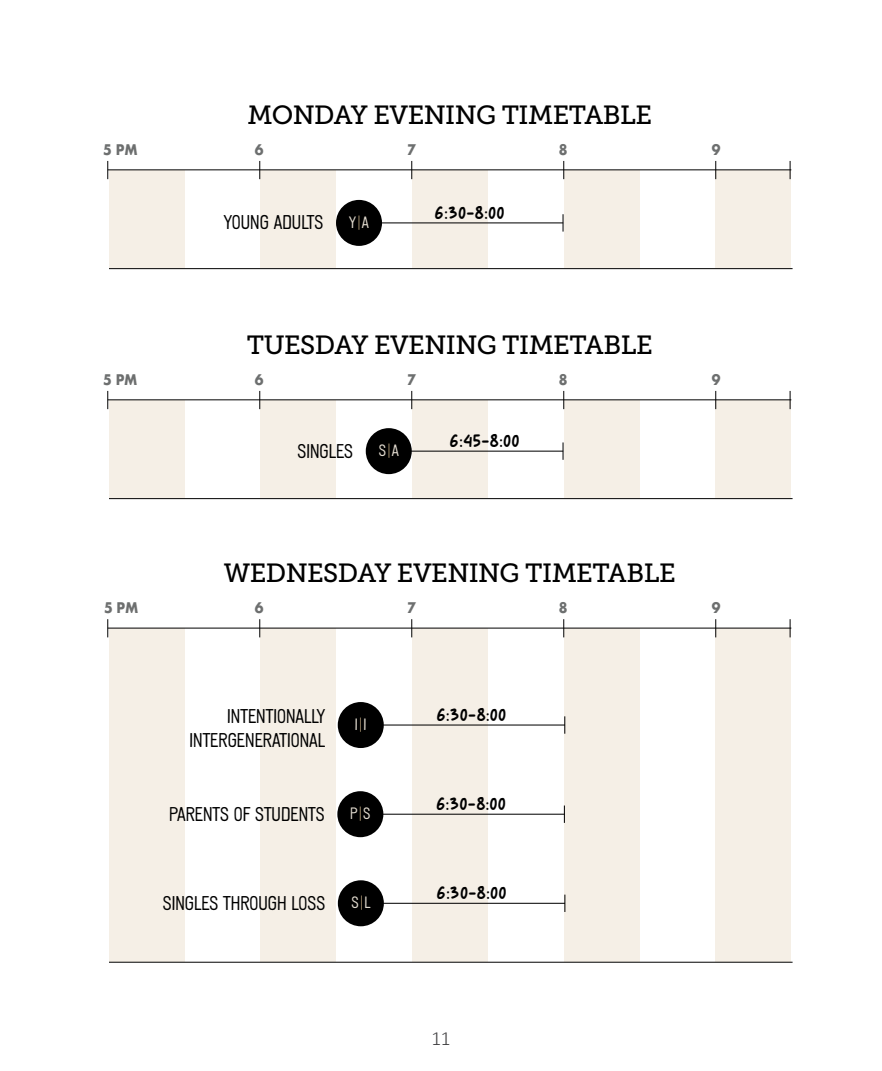
<style>
.page{position:relative;width:882px;height:1071px;background:#fff}
.page>*{position:absolute;margin:0;border:0;box-sizing:border-box;transform-origin:0 0}
.t1{font:26.25px "Museo Slab 500";letter-spacing:-.02em;color:#000}
.t2{font:300 20.12px "Calibri";color:#414042;scale:.95 1}
.t3{font:300 19.95px/24px "BN Canteen";color:#000;text-align:right}
.t4{font:19.95px "Ayamikan";letter-spacing:.05em;color:#000;scale:.9 1}
.t5{font:300 16.45px "BN Canteen";color:#e1dace}
.t6{font:700 14.35px "Futura";color:#6d6f6f;scale:.9 1}
.s1{font-family:"Calibri";font-size:16.28px;color:#ceb489}
</style>
<div class="page">
<div style="left:109px;top:170px;width:75px;height:98px;background:#f5efe6"></div>
<div style="left:261px;top:170px;width:75px;height:98px;background:#f5efe6"></div>
<div style="left:412px;top:170px;width:75px;height:98px;background:#f5efe6"></div>
<div style="left:565px;top:170px;width:75px;height:98px;background:#f5efe6"></div>
<div style="left:715px;top:170px;width:76px;height:98px;background:#f5efe6"></div>
<hr style="left:108px;top:169px;width:683px;height:1px;background:#000">
<svg style="left:107px;top:161px;width:1px;height:18px"></svg>
<svg style="left:411px;top:161px;width:1px;height:18px"></svg>
<svg style="left:259px;top:161px;width:1px;height:18px"></svg>
<svg style="left:790px;top:161px;width:1px;height:18px"></svg>
<svg style="left:563px;top:161px;width:1px;height:18px"></svg>
<svg style="left:715px;top:161px;width:1px;height:18px"></svg>
<hr style="left:337px;top:222px;width:226px;height:1px;background:#000">
<svg style="left:563px;top:214px;width:1px;height:18px"></svg>
<div style="left:336px;top:200px;width:46px;height:46px;background:#000;border-radius:50%"></div>
<hr style="left:109px;top:268px;width:684px;height:1px;background:#000">
<div style="left:109px;top:400px;width:75px;height:98px;background:#f5efe6"></div>
<div style="left:261px;top:400px;width:75px;height:98px;background:#f5efe6"></div>
<div style="left:412px;top:400px;width:75px;height:98px;background:#f5efe6"></div>
<div style="left:565px;top:400px;width:75px;height:98px;background:#f5efe6"></div>
<div style="left:715px;top:400px;width:76px;height:98px;background:#f5efe6"></div>
<hr style="left:108px;top:399px;width:683px;height:1px;background:#000">
<svg style="left:107px;top:391px;width:1px;height:18px"></svg>
<svg style="left:411px;top:391px;width:1px;height:18px"></svg>
<svg style="left:259px;top:391px;width:1px;height:18px"></svg>
<svg style="left:790px;top:391px;width:1px;height:18px"></svg>
<svg style="left:563px;top:391px;width:1px;height:18px"></svg>
<svg style="left:715px;top:391px;width:1px;height:18px"></svg>
<hr style="left:367px;top:451px;width:196px;height:1px;background:#000">
<svg style="left:563px;top:442px;width:1px;height:18px"></svg>
<div style="left:366px;top:428px;width:46px;height:46px;background:#000;border-radius:50%"></div>
<hr style="left:109px;top:498px;width:684px;height:1px;background:#000">
<div style="left:109px;top:629px;width:75px;height:333px;background:#f5efe6"></div>
<div style="left:261px;top:629px;width:75px;height:333px;background:#f5efe6"></div>
<div style="left:412px;top:629px;width:75px;height:333px;background:#f5efe6"></div>
<div style="left:565px;top:629px;width:75px;height:333px;background:#f5efe6"></div>
<div style="left:715px;top:629px;width:76px;height:333px;background:#f5efe6"></div>
<hr style="left:108px;top:628px;width:683px;height:1px;background:#000">
<svg style="left:107px;top:619px;width:1px;height:18px"></svg>
<svg style="left:411px;top:619px;width:1px;height:18px"></svg>
<svg style="left:259px;top:619px;width:1px;height:18px"></svg>
<svg style="left:790px;top:619px;width:1px;height:18px"></svg>
<svg style="left:563px;top:619px;width:1px;height:18px"></svg>
<svg style="left:715px;top:619px;width:1px;height:18px"></svg>
<hr style="left:339px;top:725px;width:226px;height:1px;background:#000">
<svg style="left:564px;top:716px;width:1px;height:18px"></svg>
<div style="left:338px;top:702px;width:46px;height:46px;background:#000;border-radius:50%"></div>
<hr style="left:109px;top:962px;width:684px;height:1px;background:#000">
<hr style="left:339px;top:814px;width:226px;height:1px;background:#000">
<svg style="left:564px;top:806px;width:1px;height:17px"></svg>
<div style="left:337px;top:791px;width:46px;height:46px;background:#000;border-radius:50%"></div>
<hr style="left:339px;top:903px;width:226px;height:1px;background:#000">
<svg style="left:564px;top:895px;width:1px;height:17px"></svg>
<div style="left:338px;top:880px;width:46px;height:46px;background:#000;border-radius:50%"></div>
<h1 class="t1" style="left:248px;top:100px;width:406px">MONDAY EVENING TIMETABLE</h1>
<p class="t6" style="left:103px;top:139px;width:40px">5 PM</p>
<p class="t6" style="left:255px;top:139px;width:11px">6</p>
<p class="t6" style="left:407px;top:139px;width:11px">7</p>
<p class="t6" style="left:559px;top:139px;width:11px">8</p>
<p class="t6" style="left:712px;top:139px;width:11px">9</p>
<p class="t3" style="left:224px;top:212px;width:101px">YOUNG ADULTS</p>
<p class="t5" style="left:349px;top:215px;width:21px">Y<span class="s1">|</span>A</p>
<p class="t4" style="left:435px;top:203px;width:79px">6:30-8:00</p>
<h1 class="t1" style="left:247px;top:330px;width:407px">TUESDAY EVENING TIMETABLE</h1>
<p class="t6" style="left:103px;top:369px;width:40px">5 PM</p>
<p class="t6" style="left:255px;top:369px;width:11px">6</p>
<p class="t6" style="left:407px;top:369px;width:11px">7</p>
<p class="t6" style="left:559px;top:369px;width:11px">8</p>
<p class="t6" style="left:712px;top:369px;width:11px">9</p>
<p class="t3" style="left:298px;top:440px;width:57px">SINGLES</p>
<p class="t5" style="left:379px;top:443px;width:22px">S<span class="s1">|</span>A</p>
<p class="t4" style="left:450px;top:431px;width:79px">6:45-8:00</p>
<h1 class="t1" style="left:224px;top:558px;width:453px">WEDNESDAY EVENING TIMETABLE</h1>
<p class="t6" style="left:104px;top:597px;width:40px">5 PM</p>
<p class="t6" style="left:255px;top:597px;width:11px">6</p>
<p class="t6" style="left:407px;top:597px;width:11px">7</p>
<p class="t6" style="left:559px;top:597px;width:11px">8</p>
<p class="t6" style="left:712px;top:597px;width:11px">9</p>
<p class="t3" style="left:189px;top:705px;width:137px">INTENTIONALLY<br>INTERGENERATIONAL</p>
<p class="t5" style="left:355px;top:717px;width:13px">I<span class="s1">|</span>I</p>
<p class="t3" style="left:169px;top:803px;width:157px">PARENTS OF STUDENTS</p>
<p class="t5" style="left:350px;top:806px;width:22px">P<span class="s1">|</span>S</p>
<p class="t3" style="left:163px;top:892px;width:164px">SINGLES THROUGH LOSS</p>
<p class="t5" style="left:351px;top:895px;width:20px">S<span class="s1">|</span>L</p>
<p class="t4" style="left:437px;top:705px;width:79px">6:30-8:00</p>
<p class="t4" style="left:436px;top:794px;width:79px">6:30-8:00</p>
<p class="t4" style="left:437px;top:884px;width:79px">6:30-8:00</p>
<p class="t2" style="left:432px;top:1026px;width:22px">11</p>
</div>
